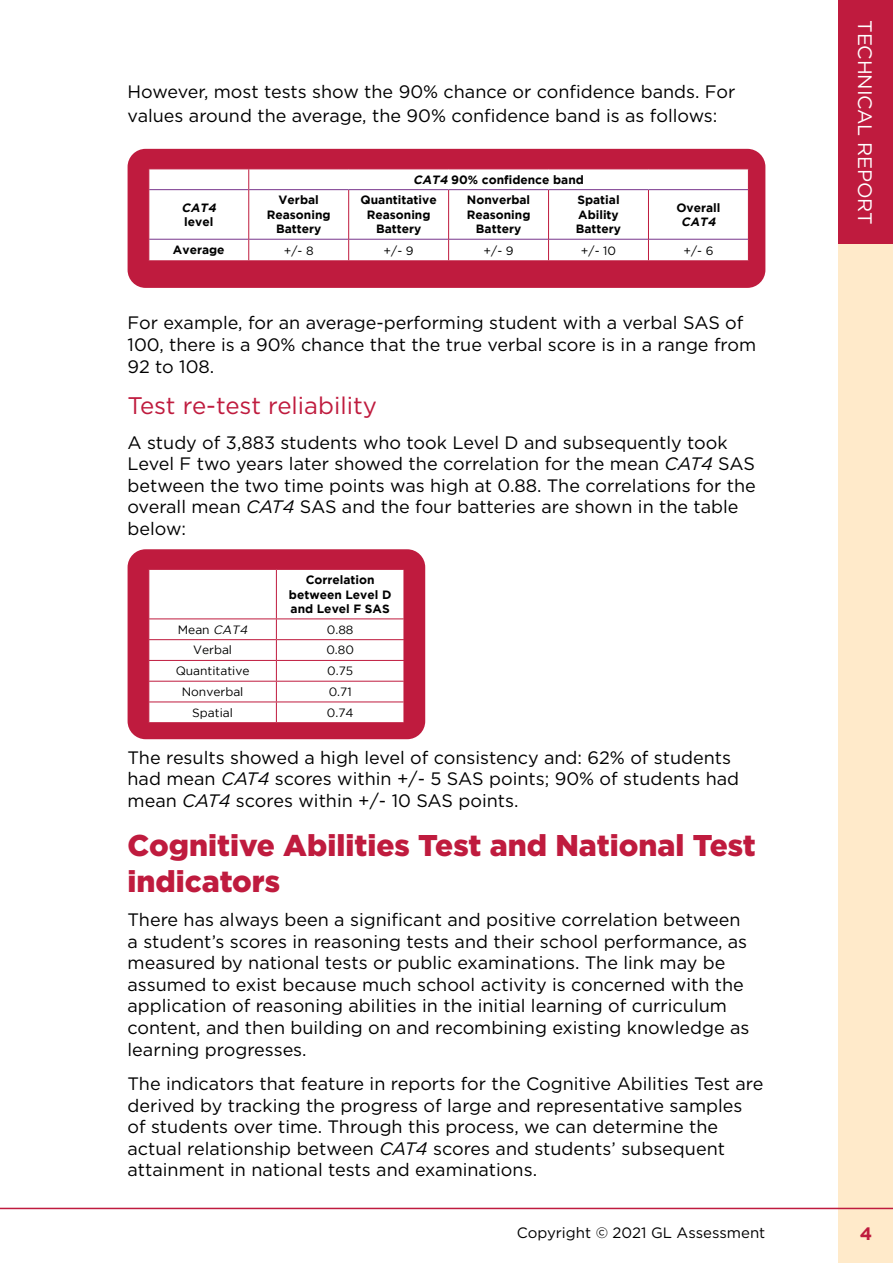
<style>
.page{position:relative;width:893px;height:1263px;background:#fff}
.page>*{position:absolute;margin:0;border:0;box-sizing:border-box;transform-origin:0 0}
.t1{font:900 30px/36px "Gotham";color:#bf1b3e}
.t2{font:24px "Gotham";color:#bf1b3e}
.t3{font:19.5px "Gotham";letter-spacing:-.01em;color:#fff}
.t4{font:18px/21.6px "Gotham";color:#000}
.t5{font:700 18px "Gotham";color:#bf1b3e}
.t6{font:15px "Gotham";color:#000}
.t7{font:700 12px/14.4px "Gotham";color:#000;text-align:center}
.t8{font:12px "Gotham";color:#000}
.t9{font:12px "Gotham";color:#000}
.t10{font:italic 700 12px "Gotham";color:#000}
.s1{font-style:italic}
</style>
<div class="page">
<div style="left:839px;top:243px;width:54px;height:1020px;background:#ffeaca"></div>
<div style="left:839px;top:0;width:54px;height:244px;background:#bf1b3e"></div>
<div style="left:128px;top:149px;width:637px;height:139px;background:#bf1b3e;border-radius:18px"></div>
<div style="left:149px;top:170px;width:599px;height:90px;background:#fff"></div>
<hr style="left:149px;top:189px;width:99px;height:1px;background:#78368c">
<hr style="left:249px;top:189px;width:100px;height:1px;background:#78368c">
<hr style="left:349px;top:189px;width:100px;height:1px;background:#78368c">
<hr style="left:449px;top:189px;width:100px;height:1px;background:#78368c">
<hr style="left:549px;top:189px;width:99px;height:1px;background:#78368c">
<hr style="left:648px;top:189px;width:100px;height:1px;background:#78368c">
<hr style="left:149px;top:239px;width:99px;height:1px;background:#78368c">
<hr style="left:249px;top:239px;width:99px;height:1px;background:#78368c">
<hr style="left:349px;top:239px;width:99px;height:1px;background:#78368c">
<hr style="left:449px;top:239px;width:99px;height:1px;background:#78368c">
<hr style="left:549px;top:239px;width:99px;height:1px;background:#78368c">
<hr style="left:649px;top:239px;width:99px;height:1px;background:#78368c">
<svg style="left:148px;top:169px;width:1px;height:21px"></svg>
<svg style="left:248px;top:169px;width:1px;height:21px"></svg>
<hr style="left:248px;top:190px;width:1px;height:49px;background:#bf1b3e">
<hr style="left:348px;top:190px;width:1px;height:49px;background:#bf1b3e">
<hr style="left:448px;top:190px;width:1px;height:49px;background:#bf1b3e">
<hr style="left:548px;top:190px;width:1px;height:49px;background:#bf1b3e">
<hr style="left:648px;top:190px;width:1px;height:49px;background:#bf1b3e">
<svg style="left:148px;top:239px;width:1px;height:21px"></svg>
<svg style="left:248px;top:239px;width:1px;height:21px"></svg>
<svg style="left:348px;top:239px;width:1px;height:21px"></svg>
<svg style="left:448px;top:239px;width:1px;height:21px"></svg>
<svg style="left:548px;top:239px;width:1px;height:21px"></svg>
<svg style="left:648px;top:239px;width:1px;height:21px"></svg>
<div style="left:128px;top:549px;width:297px;height:190px;background:#bf1b3e;border-radius:18px"></div>
<svg style="left:148px;top:569px;width:256px;height:153px;background:#fbf3f5"></svg>
<hr style="left:0;top:1208px;width:893px;height:1px;background:#bf1b3e">
<p class="t4" style="left:128px;top:79px;width:609px;line-height:24px">However, most tests show the 90% chance or confidence bands. For values around the average, the 90% confidence band is as follows:</p>
<p class="t10" style="left:182px;top:200px;width:38px">CAT4</p>
<p class="t7" style="left:184px;top:214px;width:31px">level</p>
<p class="t7" style="left:413px;top:172px;width:172px"><span class="s1">CAT4</span> 90% confidence band</p>
<p class="t7" style="left:267px;top:193px;width:65px">Verbal<br>Reasoning<br>Battery</p>
<p class="t7" style="left:361px;top:193px;width:78px">Quantitative<br>Reasoning<br>Battery</p>
<p class="t7" style="left:467px;top:193px;width:65px">Nonverbal<br>Reasoning<br>Battery</p>
<p class="t7" style="left:576px;top:193px;width:47px;text-align:left">Spatial<br>Ability<br>Battery</p>
<p class="t7" style="left:676px;top:200px;width:46px">Overall</p>
<p class="t10" style="left:681px;top:215px;width:38px">CAT4</p>
<p class="t7" style="left:173px;top:243px;width:53px">Average</p>
<p class="t9" style="left:284px;top:244px;width:31px">+/- 8</p>
<p class="t9" style="left:384px;top:244px;width:32px">+/- 9</p>
<p class="t9" style="left:484px;top:244px;width:32px">+/- 9</p>
<p class="t9" style="left:581px;top:244px;width:37px">+/- 10</p>
<p class="t9" style="left:683px;top:244px;width:32px">+/- 6</p>
<p class="t4" style="left:128px;top:312px;width:630px">For example, for an average-performing student with a verbal SAS of<br>100, there is a 90% chance that the true verbal score is in a range from<br>92 to 108.</p>
<h2 class="t2" style="left:128px;top:392px;width:251px">Test re-test reliability</h2>
<p class="t4" style="left:128px;top:431px;width:630px">A study of 3,883 students who took Level D and subsequently took Level F two years later showed the correlation for the mean <span class="s1">CAT4</span> SAS between the two time points was high at 0.88. The correlations for the overall mean <span class="s1">CAT4</span> SAS and the four batteries are shown in the table below:</p>
<p class="t7" style="left:289px;top:572px;width:104px">Correlation between Level D and Level F SAS</p>
<p class="t8" style="left:178px;top:623px;width:74px">Mean <span class="s1">CAT4</span></p>
<p class="t8" style="left:327px;top:623px;width:28px">0.88</p>
<p class="t8" style="left:193px;top:643px;width:41px">Verbal</p>
<p class="t8" style="left:326px;top:643px;width:29px">0.80</p>
<p class="t8" style="left:176px;top:664px;width:75px">Quantitative</p>
<p class="t8" style="left:327px;top:664px;width:28px">0.75</p>
<p class="t8" style="left:182px;top:685px;width:63px">Nonverbal</p>
<p class="t8" style="left:329px;top:685px;width:24px">0.71</p>
<p class="t8" style="left:192px;top:706px;width:42px">Spatial</p>
<p class="t8" style="left:327px;top:706px;width:28px">0.74</p>
<p class="t4" style="left:128px;top:746px;width:613px">The results showed a high level of consistency and: 62% of students had mean <span class="s1">CAT4</span> scores within +/- 5 SAS points; 90% of students had mean <span class="s1">CAT4</span> scores within +/- 10 SAS points.</p>
<h1 class="t1" style="left:128px;top:827px;width:630px">Cognitive Abilities Test and National Test indicators</h1>
<p class="t4" style="left:128px;top:908px;width:623px">There has always been a significant and positive correlation between a student’s scores in reasoning tests and their school performance, as measured by national tests or public examinations. The link may be assumed to exist because much school activity is concerned with the application of reasoning abilities in the initial learning of curriculum content, and then building on and recombining existing knowledge as learning progresses.</p>
<p class="t4" style="left:128px;top:1072px;width:637px">The indicators that feature in reports for the Cognitive Abilities Test are derived by tracking the progress of large and representative samples of students over time. Through this process, we can determine the actual relationship between <span class="s1">CAT4</span> scores and students’ subsequent attainment in national tests and examinations.</p>
<p class="t6" style="left:517px;top:1224px;width:250px">Copyright © 2021 GL Assessment</p>
<p class="t3" style="left:876px;top:20px;width:206px;rotate:90deg">TECHNICAL REPORT</p>
<p class="t5" style="left:860px;top:1223px;width:14px">4</p>
</div>
